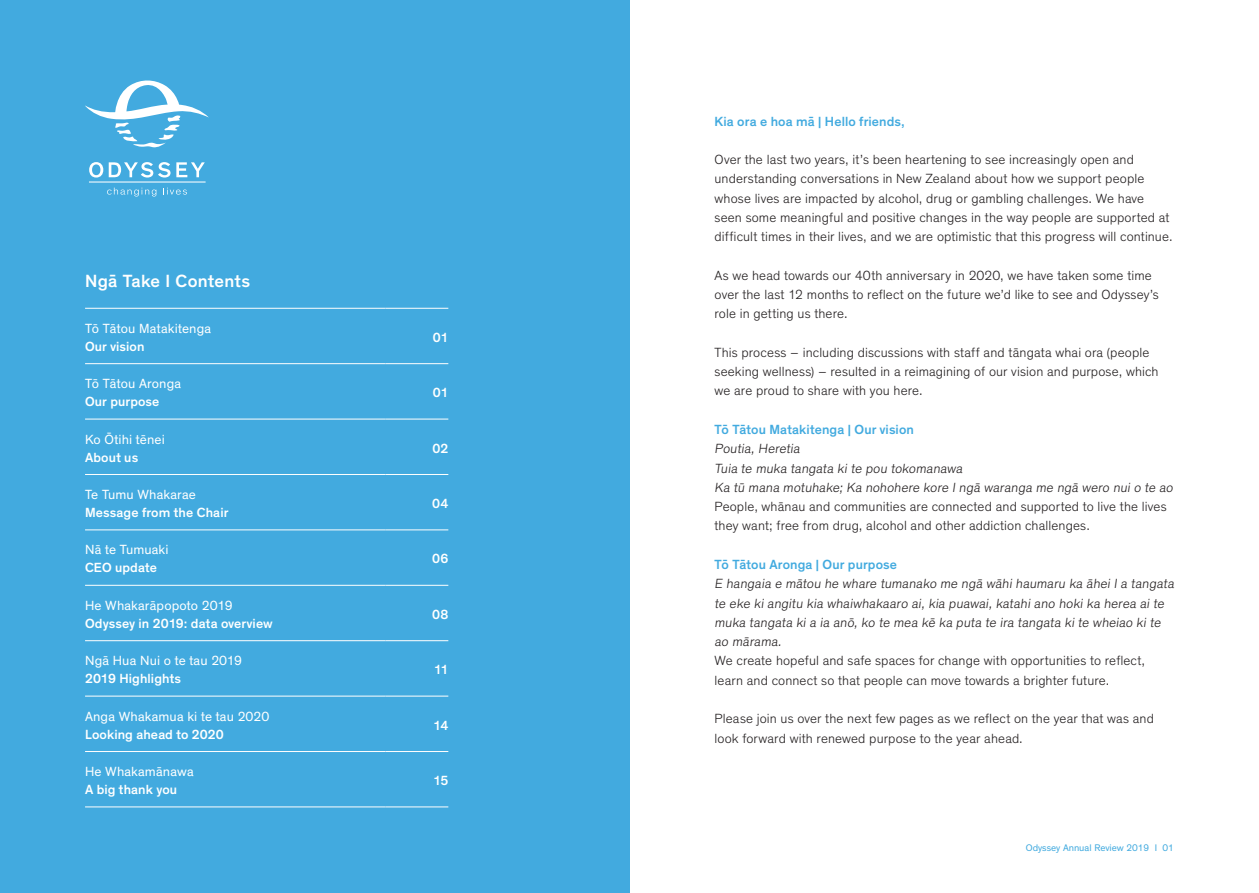
<style>
.page{position:relative;width:1259px;height:893px;background:#fff}
.page>*{position:absolute;margin:0;border:0;box-sizing:border-box;transform-origin:0 0}
.t1{font:500 18px "Theinhardt";letter-spacing:.02em;color:#fff}
.t2{font:300 13.5px/19.4px "Theinhardt";letter-spacing:.01em;color:#231f20}
.t3{font:13.5px "Theinhardt";letter-spacing:.01em;color:#fff}
.t4{font:500 13.5px "Theinhardt";letter-spacing:.01em;color:#fff}
.t5{font:500 13.5px "Theinhardt";letter-spacing:.01em;color:#42aadf}
.t6{font:9.75px "Theinhardt";color:#42aadf}
</style>
<div class="page">
<div style="left:0;top:0;width:629px;height:893px;background:#42aadf"></div>
<svg style="left:85px;top:80px;width:124px;height:68px"></svg>
<svg style="left:89px;top:162px;width:14px;height:16px"></svg>
<svg style="left:109px;top:162px;width:61px;height:16px"></svg>
<svg style="left:176px;top:162px;width:29px;height:15px"></svg>
<svg style="left:107px;top:188px;width:49px;height:9px"></svg>
<svg style="left:163px;top:188px;width:24px;height:7px"></svg>
<hr style="left:89px;top:181px;width:117px;height:2px;background:#fff">
<hr style="left:85px;top:308px;width:300px;height:1px;background:#fff">
<hr style="left:385px;top:308px;width:63px;height:1px;background:#fff">
<hr style="left:85px;top:363px;width:300px;height:1px;background:#fff">
<hr style="left:385px;top:363px;width:63px;height:1px;background:#fff">
<hr style="left:85px;top:419px;width:300px;height:1px;background:#fff">
<hr style="left:385px;top:419px;width:63px;height:1px;background:#fff">
<hr style="left:85px;top:474px;width:300px;height:1px;background:#fff">
<hr style="left:385px;top:474px;width:63px;height:1px;background:#fff">
<hr style="left:85px;top:529px;width:300px;height:1px;background:#fff">
<hr style="left:385px;top:529px;width:63px;height:1px;background:#fff">
<hr style="left:85px;top:585px;width:300px;height:1px;background:#fff">
<hr style="left:385px;top:585px;width:63px;height:1px;background:#fff">
<hr style="left:85px;top:640px;width:300px;height:1px;background:#fff">
<hr style="left:385px;top:640px;width:63px;height:1px;background:#fff">
<hr style="left:85px;top:696px;width:300px;height:1px;background:#fff">
<hr style="left:385px;top:696px;width:63px;height:1px;background:#fff">
<hr style="left:85px;top:751px;width:300px;height:1px;background:#fff">
<hr style="left:385px;top:751px;width:63px;height:1px;background:#fff">
<hr style="left:85px;top:806px;width:300px;height:1px;background:#fff">
<hr style="left:385px;top:806px;width:63px;height:1px;background:#fff">
<h1 class="t1" style="left:85px;top:270px;width:166px">Ngā Take I Contents</h1>
<p class="t3" style="left:85px;top:320px;width:128px">Tō Tātou Matakitenga</p>
<p class="t4" style="left:85px;top:338px;width:61px">Our vision</p>
<p class="t3" style="left:85px;top:376px;width:98px">Tō Tātou Aronga</p>
<p class="t4" style="left:85px;top:394px;width:76px">Our purpose</p>
<p class="t3" style="left:85px;top:431px;width:81px">Ko Ōtihi tēnei</p>
<p class="t4" style="left:85px;top:449px;width:55px">About us</p>
<p class="t3" style="left:85px;top:487px;width:112px">Te Tumu Whakarae</p>
<p class="t4" style="left:85px;top:504px;width:145px">Message from the Chair</p>
<p class="t3" style="left:85px;top:542px;width:85px">Nā te Tumuaki</p>
<p class="t4" style="left:85px;top:560px;width:73px">CEO update</p>
<p class="t3" style="left:85px;top:597px;width:149px">He Whakarāpopoto 2019</p>
<p class="t4" style="left:85px;top:615px;width:189px">Odyssey in 2019: data overview</p>
<p class="t3" style="left:85px;top:653px;width:159px">Ngā Hua Nui o te tau 2019</p>
<p class="t4" style="left:85px;top:671px;width:97px">2019 Highlights</p>
<p class="t3" style="left:85px;top:708px;width:186px">Anga Whakamua ki te tau 2020</p>
<p class="t4" style="left:85px;top:726px;width:140px">Looking ahead to 2020</p>
<p class="t3" style="left:85px;top:764px;width:110px">He Whakamānawa</p>
<p class="t4" style="left:85px;top:781px;width:94px">A big thank you</p>
<p class="t4" style="left:433px;top:329px;width:17px">01</p>
<p class="t4" style="left:433px;top:385px;width:17px">01</p>
<p class="t4" style="left:432px;top:440px;width:17px">02</p>
<p class="t4" style="left:432px;top:495px;width:18px">04</p>
<p class="t4" style="left:432px;top:551px;width:18px">06</p>
<p class="t4" style="left:432px;top:606px;width:18px">08</p>
<p class="t4" style="left:434px;top:662px;width:16px">11</p>
<p class="t4" style="left:433px;top:717px;width:17px">14</p>
<p class="t4" style="left:433px;top:772px;width:17px">15</p>
<p class="t5" style="left:714px;top:113px;width:192px">Kia ora e hoa mā | Hello friends,</p>
<p class="t2" style="left:714px;top:150px;width:459px">Over the last two years, it’s been heartening to see increasingly open and understanding conversations in New Zealand about how we support people whose lives are impacted by alcohol, drug or gambling challenges. We have seen some meaningful and positive changes in the way people are supported at difficult times in their lives, and we are optimistic that this progress will continue.</p>
<p class="t2" style="left:714px;top:266px;width:446px">As we head towards our 40th anniversary in 2020, we have taken some time over the last 12 months to reflect on the future we’d like to see and Odyssey’s role in getting us there.</p>
<p class="t2" style="left:714px;top:343px;width:445px">This process – including discussions with staff and tāngata whai ora (people seeking wellness) – resulted in a reimagining of our vision and purpose, which we are proud to share with you here.</p>
<p class="t5" style="left:714px;top:421px;width:201px">Tō Tātou Matakitenga | Our vision</p>
<p class="t2" style="left:714px;top:439px;width:462px">Poutia, Heretia<br>Tuia te muka tangata ki te pou tokomanawa<br>Ka tū mana motuhake; Ka nohohere kore I ngā waranga me ngā wero nui o te ao People, whānau and communities are connected and supported to live the lives they want; free from drug, alcohol and other addiction challenges.</p>
<p class="t5" style="left:714px;top:556px;width:184px">Tō Tātou Aronga | Our purpose</p>
<p class="t2" style="left:714px;top:574px;width:463px">E hangaia e mātou he whare tumanako me ngā wāhi haumaru ka āhei I a tangata te eke ki angitu kia whaiwhakaaro ai, kia puawai, katahi ano hoki ka herea ai te muka tangata ki a ia anō, ko te mea kē ka puta te ira tangata ki te wheiao ki te ao mārama.<br>We create hopeful and safe spaces for change with opportunities to reflect, learn and connect so that people can move towards a brighter future.</p>
<p class="t2" style="left:714px;top:709px;width:441px">Please join us over the next few pages as we reflect on the year that was and look forward with renewed purpose to the year ahead.</p>
<p class="t6" style="left:1025px;top:842px;width:150px">Odyssey Annual Review 2019 I 01</p>
</div>
